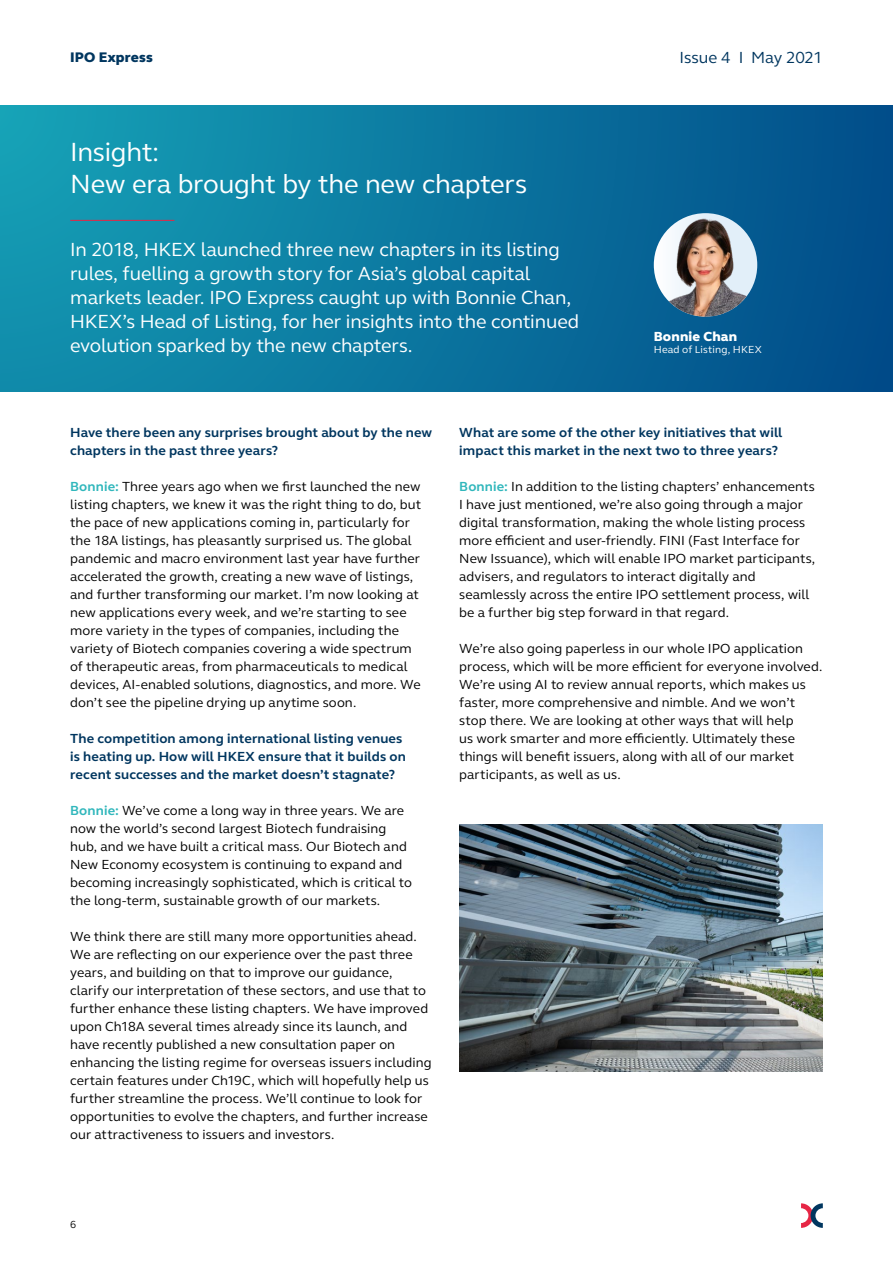
<style>
.page{position:relative;width:893px;height:1263px;background:#fff}
.page>*{position:absolute;margin:0;border:0;box-sizing:border-box;transform-origin:0 0}
.t1{font:27px/32.4px "FS Elliot Pro";letter-spacing:-.01em;color:#fff}
.t2{font:19.5px/24px "FS Elliot Pro";letter-spacing:-.005em;color:#fff}
.t3{font:16.5px "FS Elliot Pro";letter-spacing:-.005em;color:#00365f}
.t4{font:800 14.25px "FS Elliot Pro";letter-spacing:.01em;color:#00365f}
.t5{font:13.5px/18px "FS Elliot Pro";letter-spacing:.005em;color:#000}
.t6{font:700 13.5px/18px "FS Elliot Pro";letter-spacing:.01em;color:#00365f}
.t7{font:800 13.5px "FS Elliot Pro";letter-spacing:.015em;color:#fff}
.t8{font:10.5px "FS Elliot Pro";letter-spacing:.015em;color:#fff}
.t9{font:10.5px "FS Elliot Pro";color:#000}
.s1{font-weight:700;color:#31b7bc}
</style>
<div class="page">
<svg style="left:801px;top:1203px;width:22px;height:25px"></svg>
<div style="left:0;top:105px;width:893px;height:287px;background:linear-gradient(to right,#159cb3,#014d8a)"></div>
<img style="left:654px;top:213px;width:103px;height:104px;border-radius:52px">
<img style="left:459px;top:825px;width:364px;height:246px">
<hr style="left:70px;top:220px;width:104px;height:1px;background:#e62645">
<p class="t4" style="left:70px;top:47px;width:84px">IPO Express</p>
<p class="t3" style="left:680px;top:47px;width:145px">Issue 4 I May 2021</p>
<h1 class="t1" style="left:70px;top:135px;width:458px">Insight:<br>New era brought by the new chapters</h1>
<p class="t2" style="left:70px;top:237px;width:511px">In 2018, HKEX launched three new chapters in its listing rules, fuelling a growth story for Asia’s global capital markets leader. IPO Express caught up with Bonnie Chan, HKEX’s Head of Listing, for her insights into the continued evolution sparked by the new chapters.</p>
<p class="t7" style="left:654px;top:327px;width:85px">Bonnie Chan</p>
<p class="t8" style="left:654px;top:343px;width:110px">Head of Listing, HKEX</p>
<p class="t6" style="left:70px;top:423px;width:364px">Have there been any surprises brought about by the new chapters in the past three years?</p>
<p class="t5" style="left:70px;top:477px;width:353px"><span class="s1">Bonnie:</span> Three years ago when we first launched the new listing chapters, we knew it was the right thing to do, but the pace of new applications coming in, particularly for the 18A listings, has pleasantly surprised us. The global pandemic and macro environment last year have further accelerated the growth, creating a new wave of listings, and further transforming our market. I’m now looking at new applications every week, and we’re starting to see more variety in the types of companies, including the variety of Biotech companies covering a wide spectrum of therapeutic areas, from pharmaceuticals to medical devices, AI-enabled solutions, diagnostics, and more. We don’t see the pipeline drying up anytime soon.</p>
<p class="t6" style="left:70px;top:729px;width:337px">The competition among international listing venues is heating up. How will HKEX ensure that it builds on recent successes and the market doesn’t stagnate?</p>
<p class="t5" style="left:70px;top:801px;width:343px"><span class="s1">Bonnie:</span> We’ve come a long way in three years. We are now the world’s second largest Biotech fundraising hub, and we have built a critical mass. Our Biotech and New Economy ecosystem is continuing to expand and becoming increasingly sophisticated, which is critical to the long-term, sustainable growth of our markets.</p>
<p class="t5" style="left:70px;top:927px;width:363px">We think there are still many more opportunities ahead.<br>We are reflecting on our experience over the past three years, and building on that to improve our guidance, clarify our interpretation of these sectors, and use that to further enhance these listing chapters. We have improved upon Ch18A several times already since its launch, and have recently published a new consultation paper on enhancing the listing regime for overseas issuers including certain features under Ch19C, which will hopefully help us further streamline the process. We’ll continue to look for opportunities to evolve the chapters, and further increase our attractiveness to issuers and investors.</p>
<p class="t6" style="left:459px;top:423px;width:325px">What are some of the other key initiatives that will impact this market in the next two to three years?</p>
<p class="t5" style="left:459px;top:477px;width:358px"><span class="s1">Bonnie:</span> In addition to the listing chapters’ enhancements I have just mentioned, we’re also going through a major digital transformation, making the whole listing process more efficient and user-friendly. FINI (Fast Interface for New Issuance), which will enable IPO market participants, advisers, and regulators to interact digitally and seamlessly across the entire IPO settlement process, will be a further big step forward in that regard.</p>
<p class="t5" style="left:459px;top:639px;width:365px">We’re also going paperless in our whole IPO application process, which will be more efficient for everyone involved.<br>We’re using AI to review annual reports, which makes us faster, more comprehensive and nimble. And we won’t stop there. We are looking at other ways that will help<br>us work smarter and more efficiently. Ultimately these things will benefit issuers, along with all of our market participants, as well as us.</p>
<p class="t9" style="left:70px;top:1217px;width:8px">6</p>
</div>
